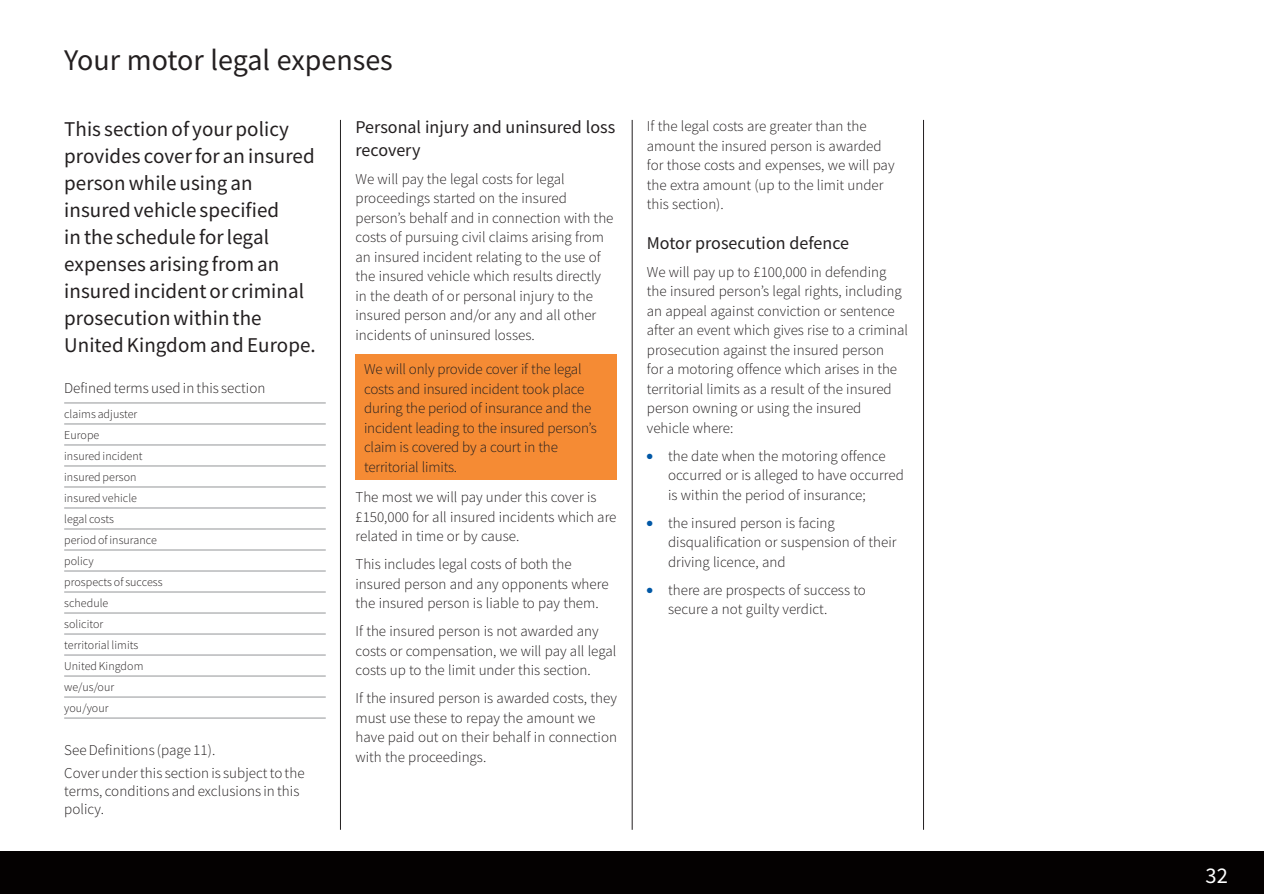
<style>
.page{position:relative;width:1264px;height:894px;background:#fff}
.page>*{position:absolute;margin:0;border:0;box-sizing:border-box;transform-origin:0 0}
.t1{font:30px "Source Sans Pro";color:#231f20}
.t2{font:22.5px "Source Sans Pro";color:#fff}
.t3{font:21px/27px "Source Sans Pro";letter-spacing:.005em;color:#231f20}
.t4{font:18px/22.5px "Source Sans Pro";color:#231f20}
.t5{font:300 15px/19.5px "Source Sans Pro";color:#231f20}
.t6{font:300 12px/21px "Source Sans Pro";letter-spacing:.005em;color:#231f20}
.s1{color:#0158a6}
</style>
<div class="page">
<div style="left:0;top:851px;width:1264px;height:43px;background:#040101"></div>
<hr style="left:340px;top:120px;width:1px;height:710px;background:#231f20">
<hr style="left:632px;top:120px;width:1px;height:710px;background:#231f20">
<hr style="left:923px;top:120px;width:1px;height:710px;background:#231f20">
<div style="left:355px;top:354px;width:262px;height:126px;background:#f58b34"></div>
<hr style="left:64px;top:403px;width:262px;height:1px;background:#939598">
<hr style="left:64px;top:424px;width:262px;height:1px;background:#939598">
<hr style="left:64px;top:445px;width:262px;height:1px;background:#939598">
<hr style="left:64px;top:466px;width:262px;height:1px;background:#939598">
<hr style="left:64px;top:487px;width:262px;height:1px;background:#939598">
<hr style="left:64px;top:508px;width:262px;height:1px;background:#939598">
<hr style="left:64px;top:529px;width:262px;height:1px;background:#939598">
<hr style="left:64px;top:550px;width:262px;height:1px;background:#939598">
<hr style="left:64px;top:571px;width:262px;height:1px;background:#939598">
<hr style="left:64px;top:592px;width:262px;height:1px;background:#939598">
<hr style="left:64px;top:613px;width:262px;height:1px;background:#939598">
<hr style="left:64px;top:634px;width:262px;height:1px;background:#939598">
<hr style="left:64px;top:655px;width:262px;height:1px;background:#939598">
<hr style="left:64px;top:676px;width:262px;height:1px;background:#939598">
<hr style="left:64px;top:697px;width:262px;height:1px;background:#939598">
<hr style="left:64px;top:718px;width:262px;height:1px;background:#939598">
<h1 class="t1" style="left:64px;top:41px;width:330px">Your motor legal expenses</h1>
<h3 class="t3" style="left:64px;top:115px;width:253px">This section of your policy provides cover for an insured person while using an insured vehicle specified<br>in the schedule for legal expenses arising from an insured incident or criminal prosecution within the<br>United Kingdom and Europe.</h3>
<p class="t5" style="left:64px;top:378px;width:203px">Defined terms used in this section</p>
<p class="t6" style="left:64px;top:403px;width:100px">claims adjuster<br>Europe<br>insured incident insured person insured vehicle legal costs<br>period of insurance policy<br>prospects of success schedule<br>solicitor<br>territorial limits<br>United Kingdom we/us/our<br>you/your</p>
<p class="t5" style="left:64px;top:739px;width:242px;line-height:22.2px">See Definitions (page 11).<br>Cover under this section is subject to the</p>
<p class="t5" style="left:64px;top:781px;width:237px;line-height:18px">terms, conditions and exclusions in this policy.</p>
<p class="t4" style="left:355px;top:116px;width:261px">Personal injury and uninsured loss recovery</p>
<p class="t5" style="left:355px;top:169px;width:259px">We will pay the legal costs for legal proceedings started on the insured person’s behalf and in connection with the costs of pursuing civil claims arising from an insured incident relating to the use of the insured vehicle which results directly in the death of or personal injury to the insured person and/or any and all other incidents of uninsured losses.</p>
<p class="t5" style="left:364px;top:359px;width:234px">We will only provide cover if the legal costs and insured incident took place during the period of insurance and the incident leading to the insured person’s claim is covered by a court in the territorial limits.</p>
<p class="t5" style="left:355px;top:487px;width:262px">The most we will pay under this cover is £150,000 for all insured incidents which are related in time or by cause.</p>
<p class="t5" style="left:355px;top:554px;width:255px">This includes legal costs of both the insured person and any opponents where the insured person is liable to pay them.</p>
<p class="t5" style="left:355px;top:621px;width:262px">If the insured person is not awarded any costs or compensation, we will pay all legal costs up to the limit under this section.</p>
<p class="t5" style="left:355px;top:688px;width:263px">If the insured person is awarded costs, they must use these to repay the amount we have paid out on their behalf in connection with the proceedings.</p>
<p class="t5" style="left:647px;top:116px;width:249px">If the legal costs are greater than the amount the insured person is awarded for those costs and expenses, we will pay the extra amount (up to the limit under this section).</p>
<p class="t4" style="left:647px;top:231px;width:204px">Motor prosecution defence</p>
<p class="t5" style="left:647px;top:262px;width:263px">We will pay up to £100,000 in defending the insured person’s legal rights, including an appeal against conviction or sentence after an event which gives rise to a criminal prosecution against the insured person<br>for a motoring offence which arises in the territorial limits as a result of the insured person owning or using the insured<br>vehicle where:</p>
<p class="t5" style="left:668px;top:446px;width:237px;text-indent:-21px"><span class="s1">●</span> the date when the motoring offence occurred or is alleged to have occurred is within the period of insurance;</p>
<p class="t5" style="left:668px;top:513px;width:230px;text-indent:-21px"><span class="s1">●</span> the insured person is facing disqualification or suspension of their driving licence, and</p>
<p class="t5" style="left:668px;top:580px;width:199px;text-indent:-21px"><span class="s1">●</span> there are prospects of success to secure a not guilty verdict.</p>
<h2 class="t2" style="left:1205px;top:861px;width:24px">32</h2>
</div>
